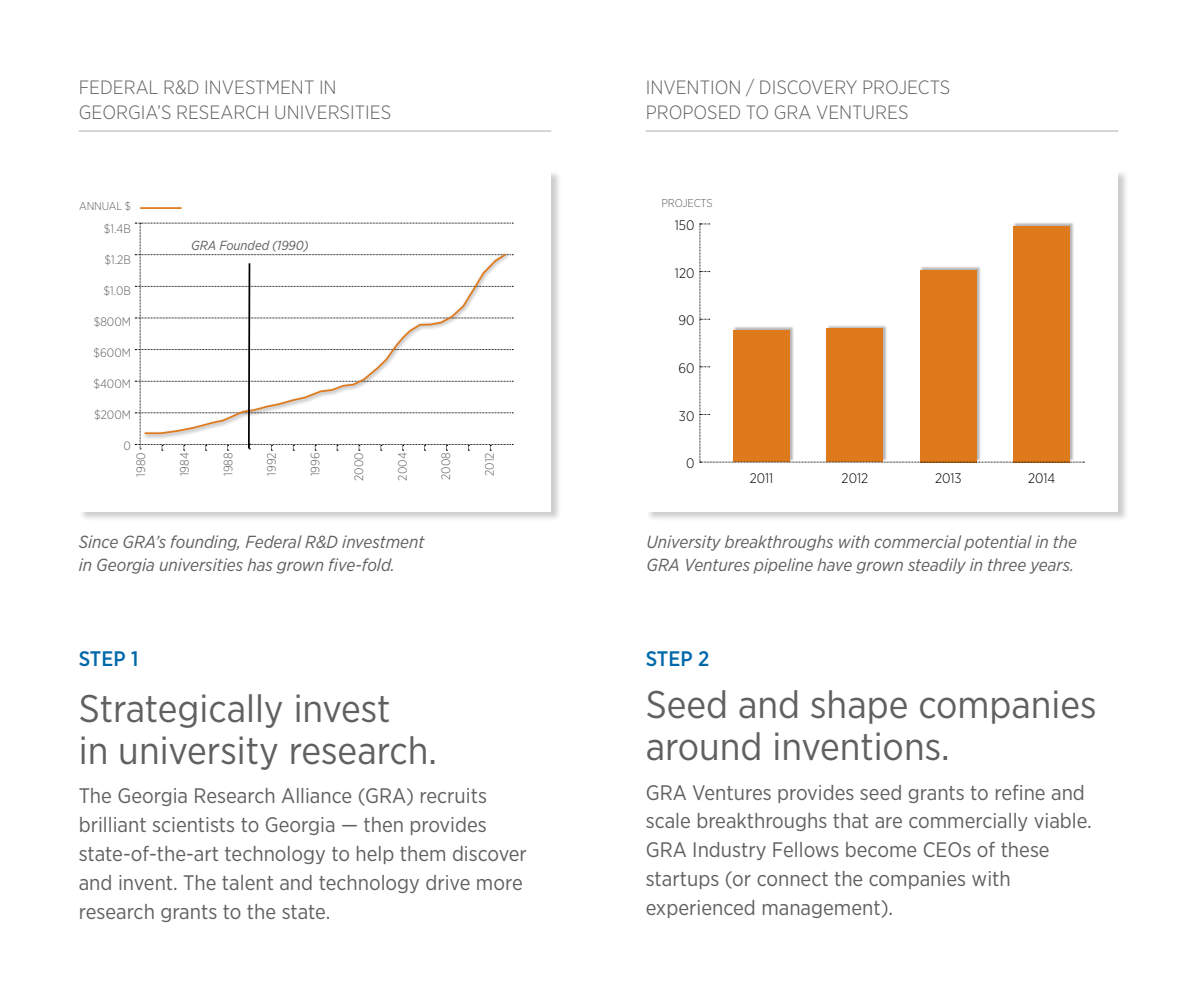
<style>
.page{position:relative;width:1197px;height:1008px;background:#fff}
.page>*{position:absolute;margin:0;border:0;box-sizing:border-box;transform-origin:0 0}
.t1{font:38.5px/42px "Gotham Narrow";color:#5f6062}
.t2{font:21px/28.9px "Gotham Narrow";color:#5f6062}
.t3{font:500 21px "Gotham Narrow";color:#0069aa}
.t4{font:300 19.25px/24.5px "Gotham Narrow";color:#5f6062}
.t5{font:italic 17.5px/22.8px "Gotham Narrow";color:#5f6062}
.t6{font:300 13.83px "Gotham Narrow";color:#000}
.t7{font:italic 13.12px "Gotham Narrow";color:#5f6062}
.t8{font:300 12.25px "Gotham Narrow";color:#5f6062}
.t9{font:300 11.38px "Gotham Narrow";letter-spacing:-.01em;color:#5f6062}
</style>
<div class="page">
<div style="left:78px;top:170px;width:483px;height:352px;background:#000;opacity:.2"></div>
<div style="left:79px;top:170px;width:472px;height:342px;background:#fff"></div>
<div style="left:645px;top:170px;width:483px;height:352px;background:#000;opacity:.2"></div>
<div style="left:646px;top:170px;width:472px;height:342px;background:#fff"></div>
<svg style="left:700px;top:224px;width:384px;height:239px"></svg>
<svg style="left:135px;top:223px;width:378px;height:228px"></svg>
<hr style="left:140px;top:207px;width:42px;height:2px;background:#df7a1c">
<hr style="left:79px;top:131px;width:472px;height:1px;background:#acaeb1">
<hr style="left:646px;top:131px;width:472px;height:1px;background:#acaeb1">
<p class="t4" style="left:79px;top:75px;width:314px">FEDERAL R&amp;D INVESTMENT IN<br>GEORGIA’S RESEARCH U NIVERSITI ES</p>
<p class="t4" style="left:646px;top:75px;width:306px">INVENTI ON / DISCOVERY PROJECTS<br>PROPOSED TO GRA VENTURES</p>
<p class="t9" style="left:79px;top:199px;width:9px">ANNUAL</p>
<p class="t9" style="left:125px;top:199px;width:8px">$</p>
<p class="t9" style="left:661px;top:196px;width:53px">PROJECTS</p>
<p class="t8" style="left:104px;top:221px;width:29px">$1.4B</p>
<p class="t8" style="left:104px;top:252px;width:28px">$1.2B</p>
<p class="t8" style="left:103px;top:283px;width:29px">$1.0B</p>
<p class="t8" style="left:94px;top:314px;width:37px">$800M</p>
<p class="t8" style="left:94px;top:345px;width:37px">$600M</p>
<p class="t8" style="left:93px;top:376px;width:37px">$400M</p>
<p class="t8" style="left:94px;top:407px;width:36px">$200M</p>
<p class="t8" style="left:124px;top:438px;width:9px">0</p>
<p class="t7" style="left:191px;top:237px;width:119px">GRA Founded (1990)</p>
<p class="t6" style="left:675px;top:217px;width:21px">150</p>
<p class="t6" style="left:675px;top:264px;width:21px">120</p>
<p class="t6" style="left:678px;top:312px;width:18px">90</p>
<p class="t6" style="left:678px;top:360px;width:18px">60</p>
<p class="t6" style="left:679px;top:407px;width:17px">30</p>
<p class="t8" style="left:133px;top:477px;width:26px;rotate:-90deg">1980</p>
<p class="t8" style="left:177px;top:476px;width:25px;rotate:-90deg">1984</p>
<p class="t8" style="left:221px;top:476px;width:25px;rotate:-90deg">1988</p>
<p class="t8" style="left:264px;top:476px;width:25px;rotate:-90deg">1992</p>
<p class="t8" style="left:308px;top:476px;width:25px;rotate:-90deg">1996</p>
<p class="t8" style="left:351px;top:481px;width:30px;rotate:-90deg">2000</p>
<p class="t8" style="left:395px;top:481px;width:30px;rotate:-90deg">2004</p>
<p class="t8" style="left:438px;top:480px;width:29px;rotate:-90deg">2008</p>
<p class="t8" style="left:482px;top:476px;width:25px;rotate:-90deg">2012</p>
<p class="t6" style="left:686px;top:455px;width:10px">0</p>
<p class="t6" style="left:750px;top:470px;width:25px">2011</p>
<p class="t6" style="left:842px;top:470px;width:28px">2012</p>
<p class="t6" style="left:935px;top:470px;width:28px">2013</p>
<p class="t6" style="left:1028px;top:470px;width:29px">2014</p>
<p class="t5" style="left:79px;top:530px;width:347px">Since GRA’s founding, Federal R&amp;D investment in Georgia universities has grown five-fold.</p>
<p class="t5" style="left:646px;top:530px;width:432px">University breakthroughs with commercial potential in the<br>GRA Ventures pipeline have grown steadily in three years.</p>
<p class="t3" style="left:79px;top:645px;width:61px">STEP 1</p>
<h1 class="t1" style="left:79px;top:686px;width:360px">Strategically invest<br>in university research.</h1>
<p class="t2" style="left:79px;top:781px;width:450px">The Georgia Research Alliance (GRA) recruits brilliant scientists to Georgia — then provides state-of-the-art technology to help them discover and invent. The talent and technology drive more research grants to the state.</p>
<p class="t3" style="left:646px;top:645px;width:65px">STEP 2</p>
<h1 class="t1" style="left:646px;top:683px;width:452px">Seed and shape companies around inventions.</h1>
<p class="t2" style="left:646px;top:777px;width:448px">GRA Ventures provides seed grants to refine and scale breakthroughs that are commercially viable.<br>GRA Industry Fellows become CEOs of these startups (or connect the companies with experienced management).</p>
</div>
